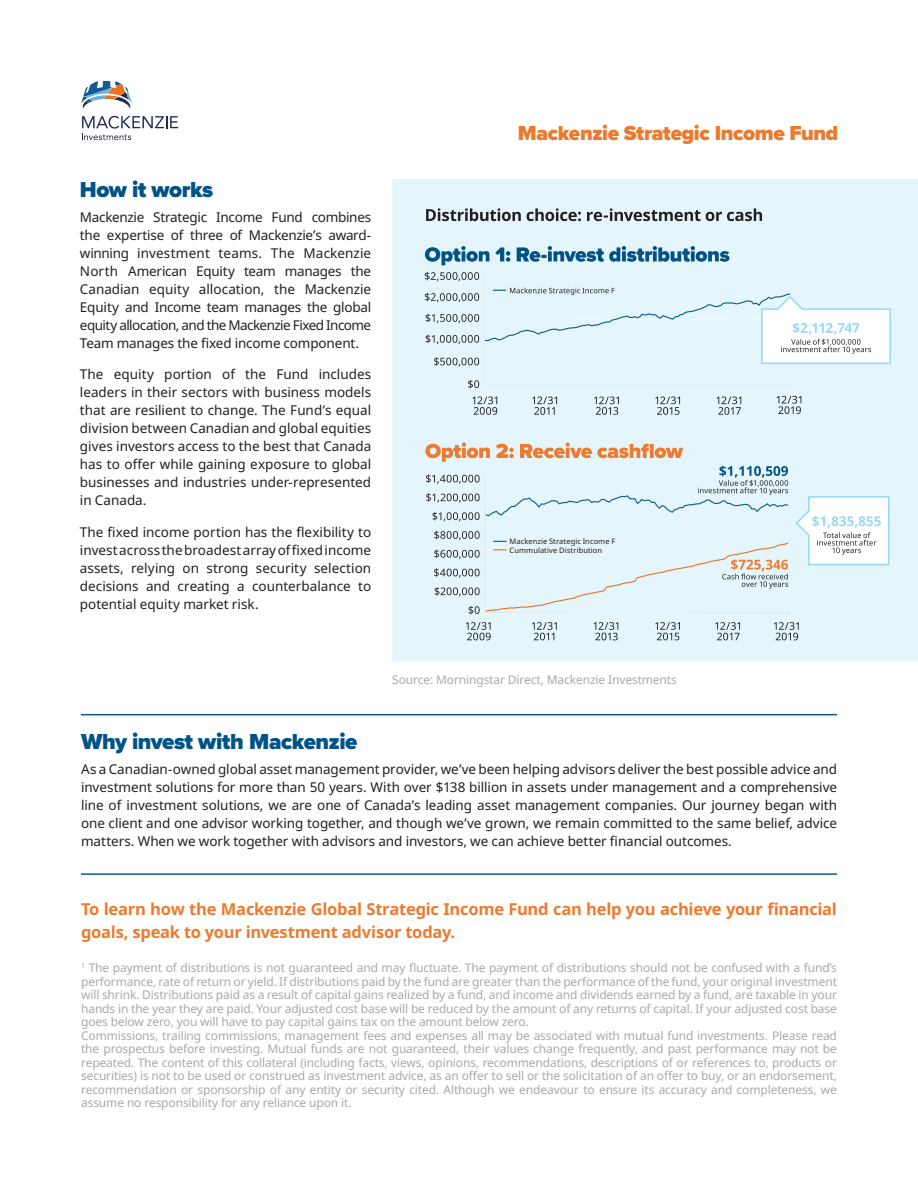
<style>
.page{position:relative;width:918px;height:1188px;background:#fff}
.page>*{position:absolute;margin:0;border:0;box-sizing:border-box;transform-origin:0 0}
.t1{font:900 22.5px "Proxima Nova";letter-spacing:-.02em;color:#015386}
.Fund_name_header{font:900 21px "Proxima Nova";letter-spacing:-.02em;color:#eb7a2e}
.t2{font:700 16.5px/22.5px "Noto Sans";letter-spacing:-.015em;color:#ed7a2e}
.body_copy{font:13.5px/18px "Noto Sans";letter-spacing:-.005em;color:#231f20;text-align:justify}
.legal{font:12px/13.5px "Noto Sans";letter-spacing:-.01em;color:#a8a9ad;text-align:justify}
.t3{font:7.5px/8.6px "Noto Sans";letter-spacing:.01em;color:#231f20}
</style>
<div class="page">
<svg style="left:81px;top:81px;width:51px;height:28px"></svg>
<svg style="left:82px;top:116px;width:96px;height:24px"></svg>
<div style="left:392px;top:179px;width:526px;height:482px;background:#e4f5fc"></div>
<svg style="left:426px;top:208px;width:336px;height:13px;background:#9da7ac"></svg>
<svg style="left:425px;top:246px;width:304px;height:19px;background:#8ab5cd"></svg>
<svg style="left:472px;top:397px;width:25px;height:18px"></svg>
<svg style="left:532px;top:397px;width:25px;height:18px"></svg>
<svg style="left:594px;top:397px;width:25px;height:18px"></svg>
<svg style="left:655px;top:397px;width:25px;height:18px"></svg>
<svg style="left:716px;top:397px;width:25px;height:18px"></svg>
<svg style="left:777px;top:396px;width:24px;height:18px"></svg>
<svg style="left:466px;top:622px;width:25px;height:18px"></svg>
<svg style="left:532px;top:622px;width:25px;height:18px"></svg>
<svg style="left:594px;top:622px;width:24px;height:18px"></svg>
<svg style="left:655px;top:622px;width:25px;height:18px"></svg>
<svg style="left:715px;top:622px;width:25px;height:18px"></svg>
<svg style="left:774px;top:622px;width:25px;height:18px"></svg>
<svg style="left:425px;top:272px;width:466px;height:117px;background:#e0f0f7"></svg>
<svg style="left:425px;top:442px;width:465px;height:172px;background:#dfebef"></svg>
<hr style="left:81px;top:714px;width:756px;height:1px;background:#0b5d8e">
<hr style="left:81px;top:873px;width:756px;height:2px;background:#0b5d8e">
<h2 class="t1" style="left:80px;top:173px;width:135px">How it works</h2>
<p class="body_copy" style="left:80px;top:208px;width:293px">Mackenzie Strategic Income Fund combines the expertise of three of Mackenzie’s award&shy;winning investment teams. The Mackenzie North American Equity team manages the Canadian equity allocation, the Mackenzie Equity and Income team manages the global equity allocation, and the Mackenzie Fixed Income Team manages the fixed income component.</p>
<p class="body_copy" style="left:80px;top:366px;width:293px">The equity portion of the Fund includes leaders in their sectors with business models that are resilient to change. The Fund’s equal division between Canadian and global equities gives investors access to the best that Canada has to offer while gaining exposure to global businesses and industries under-represented in Canada.</p>
<p class="body_copy" style="left:80px;top:523px;width:293px">The fixed income portion has the flexibility to invest across the broadest array of fixed income assets, relying on strong security selection decisions and creating a counterbalance to potential equity market risk.</p>
<p class="Fund_name_header" style="left:518px;top:117px;width:322px">Mackenzie Strategic Income Fund</p>
<p class="t3" style="left:510px;top:538px;width:107px">Mackenzie Strategic Income F<br>Cummulative Distribution</p>
<p class="legal" style="left:392px;top:673px;width:286px">Source: Morningstar Direct, Mackenzie Investments</p>
<h2 class="t1" style="left:81px;top:725px;width:278px">Why invest with Mackenzie</h2>
<p class="body_copy" style="left:81px;top:761px;width:758px">As a Canadian-owned global asset management provider, we’ve been helping advisors deliver the best possible advice and investment solutions for more than 50 years. With over $138 billion in assets under management and a comprehensive line of investment solutions, we are one of Canada’s leading asset management companies. Our journey began with one client and one advisor working together, and though we’ve grown, we remain committed to the same belief, advice matters. When we work together with advisors and investors, we can achieve better financial outcomes.</p>
<h3 class="t2" style="left:81px;top:898px;width:758px">To learn how the Mackenzie Global Strategic Income Fund can help you achieve your financial goals, speak to your investment advisor today.</h3>
<p class="legal" style="left:81px;top:961px;width:757px"><sup>1</sup> The payment of distributions is not guaranteed and may fluctuate. The payment of distributions should not be confused with a fund’s performance, rate of return or yield. If distributions paid by the fund are greater than the performance of the fund, your original investment will shrink. Distributions paid as a result of capital gains realized by a fund, and income and dividends earned by a fund, are taxable in your hands in the year they are paid. Your adjusted cost base will be reduced by the amount of any returns of capital. If your adjusted cost base goes below zero, you will have to pay capital gains tax on the amount below zero.</p>
<p class="legal" style="left:81px;top:1029px;width:757px">Commissions, trailing commissions, management fees and expenses all may be associated with mutual fund investments. Please read the prospectus before investing. Mutual funds are not guaranteed, their values change frequently, and past performance may not be repeated. The content of this collateral (including facts, views, opinions, recommendations, descriptions of or references to, products or securities) is not to be used or construed as investment advice, as an offer to sell or the solicitation of an offer to buy, or an endorsement, recommendation or sponsorship of any entity or security cited. Although we endeavour to ensure its accuracy and completeness, we assume no responsibility for any reliance upon it.</p>
</div>
